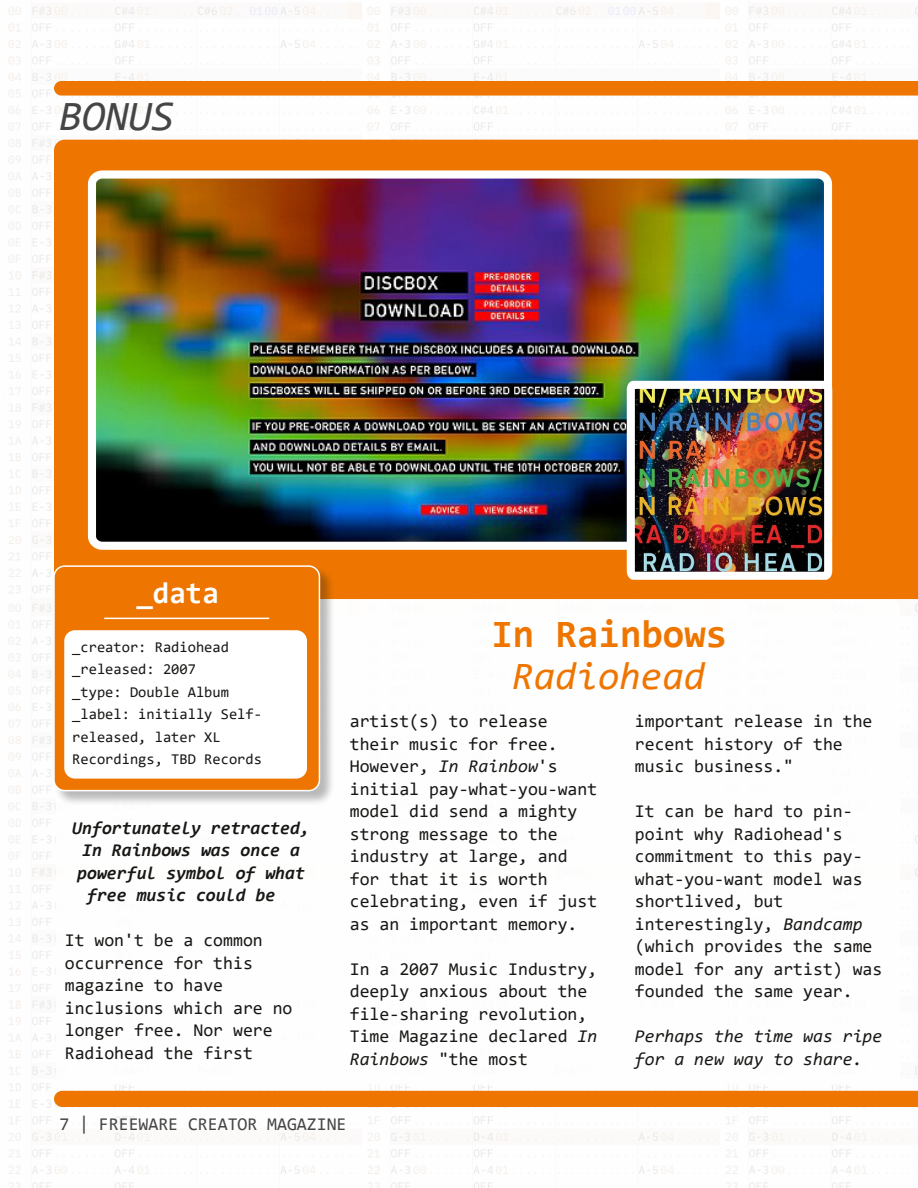
<style>
.page{position:relative;width:918px;height:1188px;background:#fff}
.page>*{position:absolute;margin:0;border:0;box-sizing:border-box;transform-origin:0 0}
.t1{font:italic 42px "Consolas";color:#454545}
.t2{font:700 39px "Consolas";color:#ee7600}
.t3{font:italic 39px "Consolas";color:#ee7600}
.t4{font:700 30px "Consolas";color:#fff}
.t5{font:18px/22.5px "Consolas";color:#181715}
.t6{font:italic 700 18px "Consolas";color:#181715}
.t7{font:italic 18px/22.5px "Consolas";color:#181715}
.t8{font:18px "Consolas";color:#454545}
.t9{font:15px/22.5px "Consolas";color:#181715}
.s1{font-style:italic}
</style>
<div class="page">
<img style="left:720px;top:6px;width:198px;height:1182px">
<img style="left:8px;top:3px;width:712px;height:1185px">
<div style="left:56px;top:599px;width:845px;height:486px;background:#fff;border-radius:11px"></div>
<svg style="left:54px;top:81px;width:864px;height:15px;background:#ee7a08"></svg>
<div style="left:54px;top:1091px;width:864px;height:16px;background:#ee7600"></div>
<div style="left:54px;top:140px;width:864px;height:459px;background:#ee7600"></div>
<div style="left:53px;top:565px;width:282px;height:241px;background:#181715;opacity:.3"></div>
<div style="left:54px;top:566px;width:265px;height:225px;background:#ee7600;border-radius:11px"></div>
<div style="left:53px;top:565px;width:267px;height:226px;border:2px solid #fff;border-radius:11px"></div>
<div style="left:64px;top:630px;width:243px;height:149px;background:#fff;border-radius:11px"></div>
<hr style="left:104px;top:618px;width:165px;height:1px;background:#fff">
<img style="left:97px;top:179px;width:726px;height:362px">
<div style="left:88px;top:170px;width:744px;height:380px;border:8px solid #fff;border-radius:10px"></div>
<img style="left:623px;top:377px;width:213px;height:207px">
<div style="left:847px;top:148px;width:63px;height:445px;background:#ee7600"></div>
<h1 class="t1" style="left:59px;top:98px;width:117px">BONUS</h1>
<h3 class="t4" style="left:136px;top:581px;width:84px">_data</h3>
<p class="t9" style="left:72px;top:637px;width:191px">_creator: Radiohead _released: 2007<br>_type: Double Album _label: initially Self‐ released, later XL<br>Recordings, TBD Records</p>
<p class="t6" style="left:72px;top:820px;width:239px">Unfortunately retracted,</p>
<p class="t6" style="left:82px;top:843px;width:219px">In Rainbows was once a</p>
<p class="t6" style="left:77px;top:865px;width:229px">powerful symbol of what</p>
<p class="t6" style="left:87px;top:888px;width:190px">free music could be</p>
<p class="t5" style="left:65px;top:930px;width:229px">It won't be a common occurrence for this magazine to have inclusions which are no longer free. Nor were<br>Radiohead the first</p>
<h2 class="t2" style="left:491px;top:618px;width:237px">In Rainbows</h2>
<h2 class="t3" style="left:512px;top:660px;width:195px">Radiohead</h2>
<p class="t5" style="left:350px;top:711px;width:249px">artist(s) to release their music for free.<br>However, <span class="s1">In Rainbow</span>'s initial pay‐what‐you‐want model did send a mighty strong message to the industry at large, and for that it is worth celebrating, even if just as an important memory.</p>
<p class="t5" style="left:350px;top:959px;width:249px">In a 2007 Music Industry, deeply anxious about the file‐sharing revolution,<br>Time Magazine declared <span class="s1">In<br>Rainbows</span> "the most</p>
<p class="t5" style="left:635px;top:711px;width:239px">important release in the recent history of the music business."</p>
<p class="t5" style="left:635px;top:801px;width:249px">It can be hard to pin‐ point why Radiohead's commitment to this pay‐ what‐you‐want model was shortlived, but interestingly, <span class="s1">Bandcamp </span>(which provides the same model for any artist) was founded the same year.</p>
<p class="t7" style="left:635px;top:1026px;width:249px">Perhaps the time was ripe for a new way to share.</p>
<p class="t8" style="left:59px;top:1117px;width:289px">7 | FREEWARE CREATOR MAGAZINE</p>
</div>
